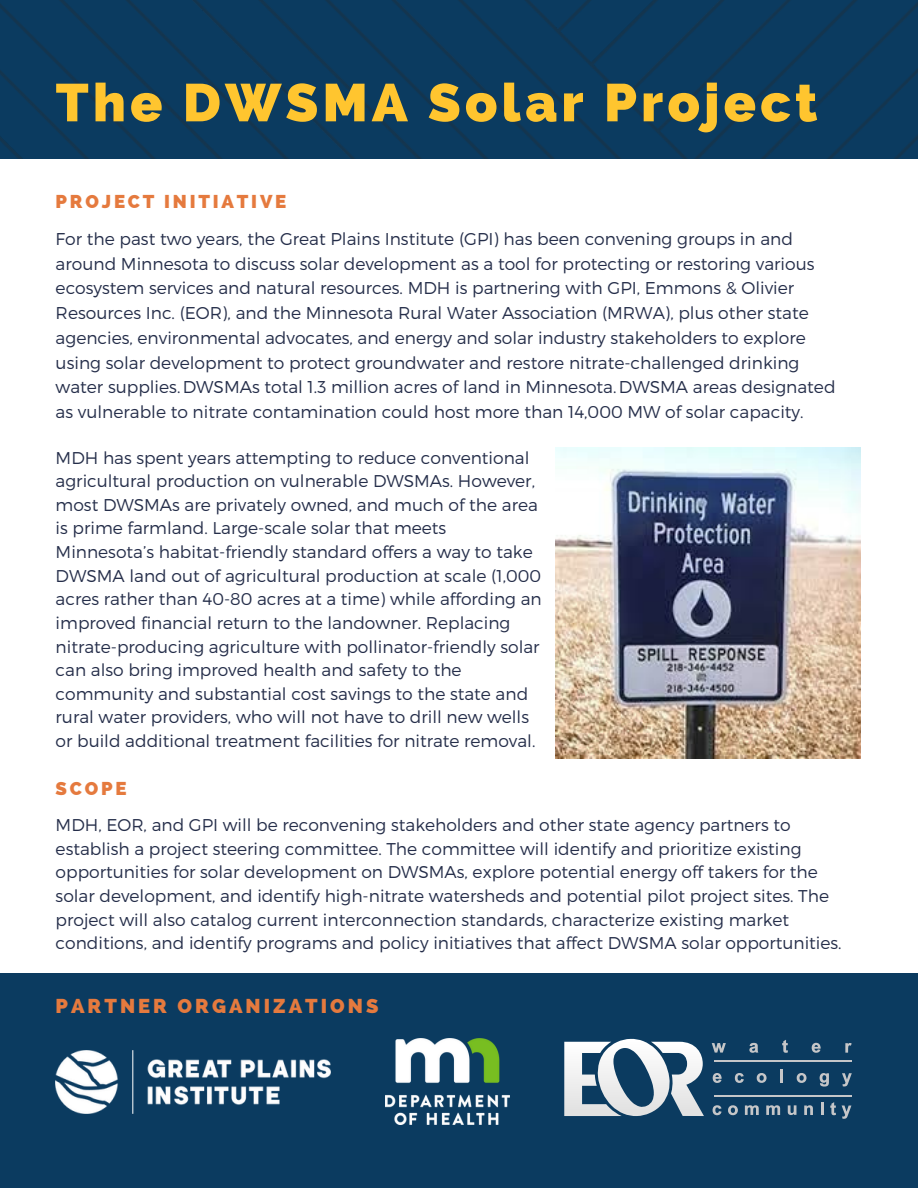
<style>
.page{position:relative;width:918px;height:1188px;background:#fff}
.page>*{position:absolute;margin:0;border:0;box-sizing:border-box;transform-origin:0 0}
.t1{font:800 53.1px "Raleway";letter-spacing:.08em;color:#ffc52f}
.t2{font:800 20.1px "Raleway";letter-spacing:.15em;color:#e57a3e}
.t3{font:800 18.6px "Raleway";letter-spacing:.15em;color:#e57a3e}
.t4{font:300 17.1px/23.7px "Montserrat";color:#252e4a}
</style>
<div class="page">
<div style="left:0;top:0;width:918px;height:158px;background:#0b3b60"></div>
<div style="left:0;top:973px;width:918px;height:215px;background:#0b3b60"></div>
<img style="left:385px;top:1039px;width:124px;height:85px">
<svg style="left:712px;top:1043px;width:14px;height:10px"></svg>
<svg style="left:749px;top:1043px;width:9px;height:10px"></svg>
<svg style="left:782px;top:1040px;width:6px;height:13px"></svg>
<svg style="left:812px;top:1043px;width:9px;height:10px"></svg>
<svg style="left:845px;top:1043px;width:7px;height:10px"></svg>
<svg style="left:713px;top:1073px;width:9px;height:10px"></svg>
<svg style="left:735px;top:1073px;width:9px;height:10px"></svg>
<svg style="left:757px;top:1073px;width:10px;height:10px"></svg>
<svg style="left:780px;top:1070px;width:3px;height:13px"></svg>
<svg style="left:797px;top:1073px;width:10px;height:10px"></svg>
<svg style="left:820px;top:1073px;width:9px;height:14px"></svg>
<svg style="left:842px;top:1073px;width:10px;height:13px"></svg>
<svg style="left:712px;top:1105px;width:10px;height:10px"></svg>
<svg style="left:728px;top:1105px;width:10px;height:10px"></svg>
<svg style="left:745px;top:1105px;width:14px;height:10px"></svg>
<svg style="left:766px;top:1105px;width:14px;height:10px"></svg>
<svg style="left:788px;top:1105px;width:8px;height:10px"></svg>
<svg style="left:804px;top:1105px;width:9px;height:10px"></svg>
<svg style="left:821px;top:1102px;width:2px;height:13px"></svg>
<svg style="left:830px;top:1102px;width:6px;height:13px"></svg>
<svg style="left:842px;top:1106px;width:9px;height:13px"></svg>
<hr style="left:714px;top:1060px;width:138px;height:2px;background:#c5c6c8">
<hr style="left:714px;top:1095px;width:138px;height:1px;background:#c5c6c8">
<svg style="left:564px;top:1039px;width:140px;height:77px"></svg>
<img style="left:56px;top:1050px;width:274px;height:63px">
<img style="left:556px;top:448px;width:305px;height:310px">
<h1 class="t1" style="left:56px;top:71px;width:763px">The DWSMA Solar Project</h1>
<p class="t3" style="left:56px;top:191px;width:232px">PROJECT INITIATIVE</p>
<p class="t4" style="left:56px;top:226px;width:781px;line-height:24.8px">For the past two years, the Great Plains Institute (GPI) has been convening groups in and around Minnesota to discuss solar development as a tool for protecting or restoring various ecosystem services and natural resources. MDH is partnering with GPI, Emmons &amp; Olivier Resources Inc. (EOR), and the Minnesota Rural Water Association (MRWA), plus other state agencies, environmental advocates, and energy and solar industry stakeholders to explore using solar development to protect groundwater and restore nitrate-challenged drinking water supplies.DWSMAs total 1.3 million acres of land in Minnesota.DWSMA areas designated as vulnerable to nitrate contamination could host more than 14,000 MW of solar capacity.</p>
<p class="t4" style="left:56px;top:445px;width:488px">MDH has spent years attempting to reduce conventional agricultural production on vulnerable DWSMAs. However, most DWSMAs are privately owned, and much of the area is prime farmland. Large-scale solar that meets Minnesota’s habitat-friendly standard offers a way to take DWSMA land out of agricultural production at scale (1,000 acres rather than 40-80 acres at a time) while affording an improved financial return to the landowner. Replacing nitrate-producing agriculture with pollinator-friendly solar can also bring improved health and safety to the community and substantial cost savings to the state and rural water providers, who will not have to drill new wells or build additional treatment facilities for nitrate removal.</p>
<p class="t3" style="left:56px;top:778px;width:73px">SCOPE</p>
<p class="t4" style="left:56px;top:812px;width:787px">MDH, EOR, and GPI will be reconvening stakeholders and other state agency partners to establish a project steering committee. The committee will identify and prioritize existing opportunities for solar development on DWSMAs, explore potential energy off takers for the solar development, and identify high-nitrate watersheds and potential pilot project sites. The project will also catalog current interconnection standards, characterize existing market conditions, and identify programs and policy initiatives that affect DWSMA solar opportunities.</p>
<p class="t2" style="left:56px;top:994px;width:324px">PARTNER ORGANIZATIONS</p>
</div>
